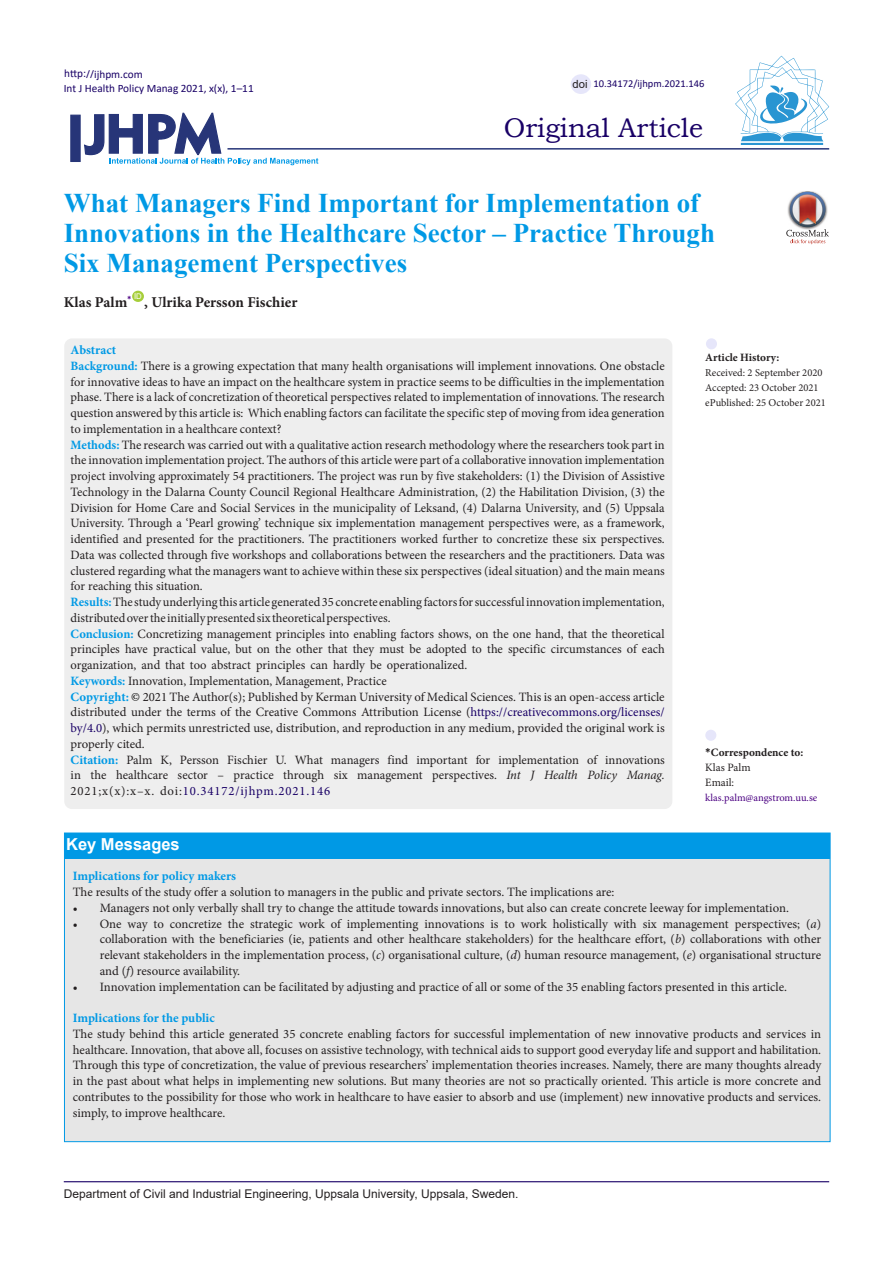
<style>
.page{position:relative;width:893px;height:1263px;background:#fff}
.page>*{position:absolute;margin:0;border:0;box-sizing:border-box;transform-origin:0 0}
.Default{font:700 27px/30px "Times New Roman";color:#0099e5}
.t1{font:27px "Bookman Old Style";color:#190066}
.t2{font:700 16.5px "Arial";color:#fff}
.Default-2{font:700 15px "Minion Pro";color:#231f20}
.Default-3{font:12.75px/15.8px "Minion Pro";color:#231f20;text-align:justify}
.Default-4{font:700 12.75px "Minion Pro";color:#0099e5}
.t3{font:12px "Arial";color:#231f20}
.t4{font:11.25px "Calibri";color:#190066}
.t5{font:700 11.25px "Minion Pro";color:#231f20}
.t6{font:11.25px "Minion Pro";color:#231f20}
.t7{font:11.25px "Arial";color:#231f20}
.t8{font:10.5px "Minion Pro";color:#231f20}
.t9{font:10.5px "Minion Pro";color:#4b0082}
.t10{font:10.5px "Calibri";color:#190066}
.t11{font:7.8px "Arial";color:#fff}
.s1{font-weight:700;color:#0099e5}
.s2{color:#000}
.s3{color:#190066}
.s4{font-style:italic}
.s5{font-family:"Calibri"}
</style>
<div class="page">
<svg style="left:84px;top:112px;width:234px;height:53px"></svg>
<div style="left:70px;top:115px;width:11px;height:47px;background:#273578;border:1px solid #273578"></div>
<div style="left:132px;top:291px;width:12px;height:11px;background:#a6ce39;border-radius:50%"></div>
<hr style="left:227px;top:148px;width:602px;height:2px;background:#273578">
<div style="left:64px;top:338px;width:608px;height:471px;background:#eee;border-radius:8px"></div>
<div style="left:705px;top:730px;width:11px;height:11px;background:#e6e6fa;border-radius:50%"></div>
<div style="left:706px;top:338px;width:11px;height:11px;background:#e6e6fa;border-radius:50%"></div>
<hr style="left:64px;top:1181px;width:765px;height:1px;background:#190066">
<hr style="left:741px;top:143px;width:82px;height:2px;background:#2995d2">
<svg style="left:735px;top:56px;width:94px;height:85px"></svg>
<div style="left:571px;top:74px;width:20px;height:20px;background:#e6e6fa;border-radius:50%"></div>
<img style="left:801px;top:191px;width:13px;height:1px">
<svg style="left:786px;top:192px;width:43px;height:52px"></svg>
<div style="left:64px;top:833px;width:766px;height:309px;background:#e6e6e6;border:1px solid #0099e5"></div>
<div style="left:64px;top:833px;width:766px;height:26px;background:#0099e5"></div>
<p class="t4" style="left:64px;top:66px;width:80px">http://ijhpm.com</p>
<p class="t4" style="left:64px;top:81px;width:191px">Int J Health Policy Manag 2021, x(x), 1–11</p>
<p class="t7" style="left:573px;top:76px;width:17px">doi</p>
<p class="t10" style="left:593px;top:76px;width:112px">10.34172/ijhpm.2021.146</p>
<p class="t1" style="left:504px;top:110px;width:201px">Original Article</p>
<p class="Default" style="left:64px;top:188px;width:653px">What Managers Find Important for Implementation of<br>Innovations in the Healthcare Sector – Practice Through<br>Six Management Perspectives</p>
<p class="Default-2" style="left:64px;top:292px;width:69px">Klas Palm<sup>*</sup></p>
<p class="t11" style="left:134px;top:291px;width:9px">ID</p>
<p class="Default-2" style="left:144px;top:292px;width:155px">, Ulrika Persson Fischier</p>
<p class="Default-4" style="left:71px;top:341px;width:47px">Abstract</p>
<p class="Default-3" style="left:71px;top:358px;width:596px"><span class="s1">Background:</span> There is a growing expectation that many health organisations will implement innovations. One obstacle for innovative ideas to have an impact on the healthcare system in practice seems to be difficulties in the implementation phase. There is a lack of concretization of theoretical perspectives related to implementation of innovations. The research question answered by this article is: Which enabling factors can facilitate the specific step of moving from idea generation to implementation in a healthcare context?</p>
<p class="Default-3" style="left:71px;top:437px;width:596px"><span class="s1">Methods:</span> The research was carried out with a qualitative action research methodology where the researchers took part in the innovation implementation project. The authors of this article were part of a collaborative innovation implementation project involving approximately 54 practitioners. The project was run by five stakeholders: (1) the Division of Assistive Technology in the Dalarna County Council Regional Healthcare Administration, (2) the Habilitation Division, (3) the Division for Home Care and Social Services in the municipality of Leksand, (4) Dalarna University, and (5) Uppsala University. Through a ‘Pearl growing’ technique six implementation management perspectives were, as a framework, identified and presented for the practitioners. The practitioners worked further to concretize these six perspectives.<br>Data was collected through five workshops and collaborations between the researchers and the practitioners. Data was clustered regarding what the managers want to achieve within these six perspectives (ideal situation) and the main means for reaching this situation.</p>
<p class="Default-3" style="left:71px;top:594px;width:595px"><span class="s1">Results:</span> The study underlying this article generated 35 concrete enabling factors for successful innovation implementation, distributed over the initially presented six theoretical perspectives.</p>
<p class="Default-3" style="left:71px;top:626px;width:596px"><span class="s1">Conclusion:</span> Concretizing management principles into enabling factors shows, on the one hand, that the theoretical principles have practical value, but on the other that they must be adopted to the specific circumstances of each organization, and that too abstract principles can hardly be operationalized.</p>
<p class="Default-3" style="left:71px;top:673px;width:318px"><span class="s1">Keywords:</span> Innovation, Implementation, Management, Practice</p>
<p class="Default-3" style="left:71px;top:689px;width:596px"><span class="s1">Copyright:</span> <span class="s2">©</span> 2021 The Author(s); Published by Kerman University of Medical Sciences. This is an open-access article distributed under the terms of the Creative Commons Attribution License (<span class="s3">https://creativecommons.org/licenses/ by/4.0</span>), which permits unrestricted use, distribution, and reproduction in any medium, provided the original work is properly cited.</p>
<p class="Default-3" style="left:71px;top:752px;width:596px"><span class="s1">Citation:</span> Palm K, Persson Fischier U. What managers find important for implementation of innovations in the healthcare sector – practice through six management perspectives. <span class="s4">Int J Health Policy Manag.<br></span>2021;x(x):x–x. doi:<span class="s3">10.34172/ijhpm.2021.146</span></p>
<p class="t2" style="left:66px;top:832px;width:115px">Key Messages</p>
<p class="t5" style="left:705px;top:350px;width:76px">Article History:</p>
<p class="t8" style="left:705px;top:366px;width:119px">Received: 2 September 2020</p>
<p class="t8" style="left:705px;top:381px;width:115px">Accepted: 23 October 2021</p>
<p class="t8" style="left:705px;top:396px;width:122px">ePublished: 25 October 2021</p>
<p class="t5" style="left:705px;top:744px;width:99px"><span class="s5">*</span>Correspondence to:</p>
<p class="t6" style="left:705px;top:760px;width:47px">Klas Palm</p>
<p class="t6" style="left:705px;top:775px;width:30px">Email:</p>
<p class="t9" style="left:705px;top:790px;width:114px">klas.palm@angstrom.uu.se</p>
<p class="Default-4" style="left:73px;top:867px;width:165px">Implications for policy makers</p>
<p class="Default-3" style="left:73px;top:884px;width:543px">The results of the study offer a solution to managers in the public and private sectors. The implications are:</p>
<p class="Default-3" style="left:73px;top:900px;width:718px">• Managers not only verbally shall try to change the attitude towards innovations, but also can create concrete leeway for implementation.</p>
<p class="Default-3" style="left:100px;top:916px;width:723px;text-indent:-27px">• One way to concretize the strategic work of implementing innovations is to work holistically with six management perspectives; (<span class="s4">a</span>) collaboration with the beneficiaries (ie, patients and other healthcare stakeholders) for the healthcare effort, (<span class="s4">b</span>) collaborations with other relevant stakeholders in the implementation process, (<span class="s4">c</span>) organisational culture, (<span class="s4">d</span>) human resource management, (<span class="s4">e</span>) organisational structure and (<span class="s4">f</span>) resource availability.</p>
<p class="Default-3" style="left:73px;top:979px;width:716px">• Innovation implementation can be facilitated by adjusting and practice of all or some of the 35 enabling factors presented in this article.</p>
<p class="Default-4" style="left:73px;top:1009px;width:144px">Implications for the public</p>
<p class="Default-3" style="left:73px;top:1026px;width:750px">The study behind this article generated 35 concrete enabling factors for successful implementation of new innovative products and services in healthcare. Innovation, that above all, focuses on assistive technology, with technical aids to support good everyday life and support and habilitation.<br>Through this type of concretization, the value of previous researchers’ implementation theories increases. Namely, there are many thoughts already in the past about what helps in implementing new solutions. But many theories are not so practically oriented. This article is more concrete and contributes to the possibility for those who work in healthcare to have easier to absorb and use (implement) new innovative products and services. simply, to improve healthcare.</p>
<p class="t3" style="left:64px;top:1185px;width:456px">Department of Civil and Industrial Engineering, Uppsala University, Uppsala, Sweden.</p>
</div>
